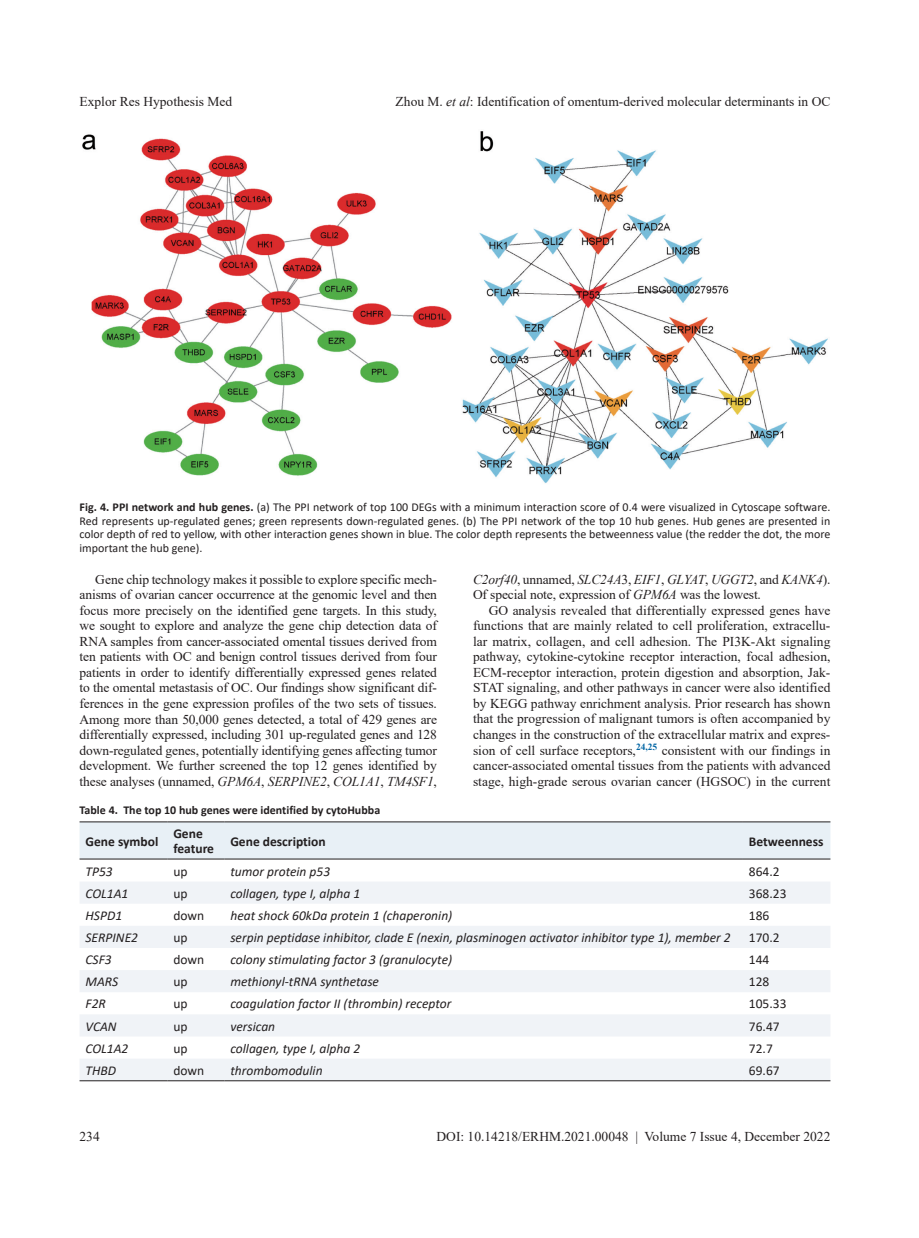
<style>
.page{position:relative;width:919px;height:1238px;background:#fff}
.page>*{position:absolute;margin:0;border:0;box-sizing:border-box;transform-origin:0 0}
.t1{font:13.5px/15.6px "Times New Roman";color:#231f20;text-align:justify}
.t2{font:italic 13.5px "Calibri";color:#231f20}
.t3{font:13.5px "Calibri";color:#231f20}
.t4{font:700 13.5px/15px "Calibri";color:#231f20}
.t5{font:12px/13.5px "Calibri";color:#231f20;text-align:justify}
.t6{font:700 12px "Calibri";color:#231f20}
.s1{font-style:italic}
.s2{font-weight:700}
</style>
<div class="page">
<img style="left:82px;top:131px;width:746px;height:352px">
<div style="left:80px;top:822px;width:750px;height:36px;background:#e8f0f6"></div>
<svg style="left:80px;top:859px;width:750px;height:1px"></svg>
<svg style="left:80px;top:882px;width:750px;height:198px;fill:#f0f3f7"></svg>
<hr style="left:80px;top:821px;width:87px;height:1px;background:#231f20">
<hr style="left:80px;top:858px;width:87px;height:1px;background:#231f20">
<hr style="left:167px;top:821px;width:57px;height:1px;background:#231f20">
<hr style="left:167px;top:858px;width:57px;height:1px;background:#231f20">
<hr style="left:224px;top:821px;width:518px;height:1px;background:#231f20">
<hr style="left:224px;top:858px;width:518px;height:1px;background:#231f20">
<hr style="left:742px;top:821px;width:88px;height:1px;background:#231f20">
<hr style="left:742px;top:858px;width:88px;height:1px;background:#231f20">
<hr style="left:80px;top:1080px;width:87px;height:1px;background:#231f20">
<hr style="left:167px;top:1080px;width:57px;height:1px;background:#231f20">
<hr style="left:224px;top:1080px;width:518px;height:1px;background:#231f20">
<hr style="left:742px;top:1080px;width:88px;height:1px;background:#231f20">
<p class="t1" style="left:80px;top:93px;width:154px">Explor Res Hypothesis Med</p>
<p class="t1" style="left:395px;top:93px;width:436px">Zhou M. <span class="s1">et al</span>: Identification of omentum-derived molecular determinants in OC</p>
<p class="t5" style="left:80px;top:500px;width:752px"><span class="s2">Fig. 4. PPI network and hub genes.</span> (a) The PPI network of top 100 DEGs with a minimum interaction score of 0.4 were visualized in Cytoscape software.<br>Red represents up-regulated genes; green represents down-regulated genes. (b) The PPI network of the top 10 hub genes. Hub genes are presented in color depth of red to yellow, with other interaction genes shown in blue. The color depth represents the betweenness value (the redder the dot, the more important the hub gene).</p>
<p class="t1" style="left:80px;top:571px;width:359px;text-indent:16px">Gene chip technology makes it possible to explore specific mech&shy;anisms of ovarian cancer occurrence at the genomic level and then focus more precisely on the identified gene targets. In this study, we sought to explore and analyze the gene chip detection data of RNA samples from cancer-associated omental tissues derived from ten patients with OC and benign control tissues derived from four patients in order to identify differentially expressed genes related to the omental metastasis of OC. Our findings show significant dif&shy;ferences in the gene expression profiles of the two sets of tissues.<br>Among more than 50,000 genes detected, a total of 429 genes are differentially expressed, including 301 up-regulated genes and 128 down-regulated genes, potentially identifying genes affecting tumor development. We further screened the top 12 genes identified by these analyses (unnamed, <span class="s1">GPM6A</span>, <span class="s1">SERPINE2</span>, <span class="s1">COL1A1</span>, <span class="s1">TM4SF1</span>,</p>
<p class="t1" style="left:473px;top:570px;width:359px"><span class="s1">C2orf40</span>, unnamed, <span class="s1">SLC24A</span>3, <span class="s1">EIF1</span>, <span class="s1">GLYAT</span>, <span class="s1">UGGT2</span>, and <span class="s1">KANK4</span>).<br>Of special note, expression of <span class="s1">GPM6A</span> was the lowest.</p>
<p class="t1" style="left:473px;top:602px;width:359px;text-indent:16px">GO analysis revealed that differentially expressed genes have functions that are mainly related to cell proliferation, extracellu&shy;lar matrix, collagen, and cell adhesion. The PI3K-Akt signaling pathway, cytokine-cytokine receptor interaction, focal adhesion, ECM-receptor interaction, protein digestion and absorption, Jak-STAT signaling, and other pathways in cancer were also identified by KEGG pathway enrichment analysis. Prior research has shown that the progression of malignant tumors is often accompanied by changes in the construction of the extracellular matrix and expres&shy;sion of cell surface receptors,<sup>24,25</sup> consistent with our findings in cancer-associated omental tissues from the patients with advanced stage, high-grade serous ovarian cancer (HGSOC) in the current</p>
<p class="t6" style="left:80px;top:801px;width:302px">Table 4. The top 10 hub genes were identified by cytoHubba</p>
<p class="t4" style="left:86px;top:833px;width:74px">Gene symbol</p>
<p class="t4" style="left:173px;top:825px;width:42px">Gene feature</p>
<p class="t4" style="left:230px;top:833px;width:97px">Gene description</p>
<p class="t4" style="left:748px;top:833px;width:76px">Betweenness</p>
<p class="t2" style="left:86px;top:861px;width:29px">TP53</p>
<p class="t3" style="left:173px;top:861px;width:16px">up</p>
<p class="t2" style="left:230px;top:861px;width:101px">tumor protein p53</p>
<p class="t3" style="left:748px;top:861px;width:32px">864.2</p>
<p class="t2" style="left:86px;top:883px;width:44px">COL1A1</p>
<p class="t3" style="left:173px;top:883px;width:16px">up</p>
<p class="t2" style="left:230px;top:883px;width:131px">collagen, type I, alpha 1</p>
<p class="t3" style="left:748px;top:883px;width:39px">368.23</p>
<p class="t2" style="left:86px;top:905px;width:38px">HSPD1</p>
<p class="t3" style="left:173px;top:905px;width:32px">down</p>
<p class="t2" style="left:230px;top:905px;width:223px">heat shock 60kDa protein 1 (chaperonin)</p>
<p class="t3" style="left:748px;top:905px;width:22px">186</p>
<p class="t2" style="left:86px;top:928px;width:54px">SERPINE2</p>
<p class="t3" style="left:173px;top:928px;width:16px">up</p>
<p class="t2" style="left:230px;top:928px;width:502px">serpin peptidase inhibitor, clade E (nexin, plasminogen activator inhibitor type 1), member 2</p>
<p class="t3" style="left:748px;top:928px;width:32px">170.2</p>
<p class="t2" style="left:86px;top:950px;width:28px">CSF3</p>
<p class="t3" style="left:173px;top:950px;width:32px">down</p>
<p class="t2" style="left:230px;top:950px;width:223px">colony stimulating factor 3 (granulocyte)</p>
<p class="t3" style="left:748px;top:950px;width:22px">144</p>
<p class="t2" style="left:86px;top:972px;width:34px">MARS</p>
<p class="t3" style="left:173px;top:972px;width:16px">up</p>
<p class="t2" style="left:230px;top:972px;width:150px">methionyl-tRNA synthetase</p>
<p class="t3" style="left:748px;top:972px;width:22px">128</p>
<p class="t2" style="left:86px;top:994px;width:22px">F2R</p>
<p class="t3" style="left:173px;top:994px;width:16px">up</p>
<p class="t2" style="left:230px;top:994px;width:222px">coagulation factor II (thrombin) receptor</p>
<p class="t3" style="left:748px;top:994px;width:39px">105.33</p>
<p class="t2" style="left:86px;top:1016px;width:33px">VCAN</p>
<p class="t3" style="left:173px;top:1016px;width:16px">up</p>
<p class="t2" style="left:230px;top:1016px;width:46px">versican</p>
<p class="t3" style="left:748px;top:1016px;width:32px">76.47</p>
<p class="t2" style="left:86px;top:1038px;width:44px">COL1A2</p>
<p class="t3" style="left:173px;top:1038px;width:16px">up</p>
<p class="t2" style="left:230px;top:1038px;width:131px">collagen, type I, alpha 2</p>
<p class="t3" style="left:748px;top:1038px;width:25px">72.7</p>
<p class="t2" style="left:86px;top:1060px;width:32px">THBD</p>
<p class="t3" style="left:173px;top:1060px;width:32px">down</p>
<p class="t2" style="left:230px;top:1060px;width:94px">thrombomodulin</p>
<p class="t3" style="left:748px;top:1060px;width:32px">69.67</p>
<p class="t1" style="left:80px;top:1128px;width:22px">234</p>
<p class="t1" style="left:436px;top:1128px;width:395px">DOI: 10.14218/ERHM.2021.00048 | Volume 7 Issue 4, December 2022</p>
</div>
